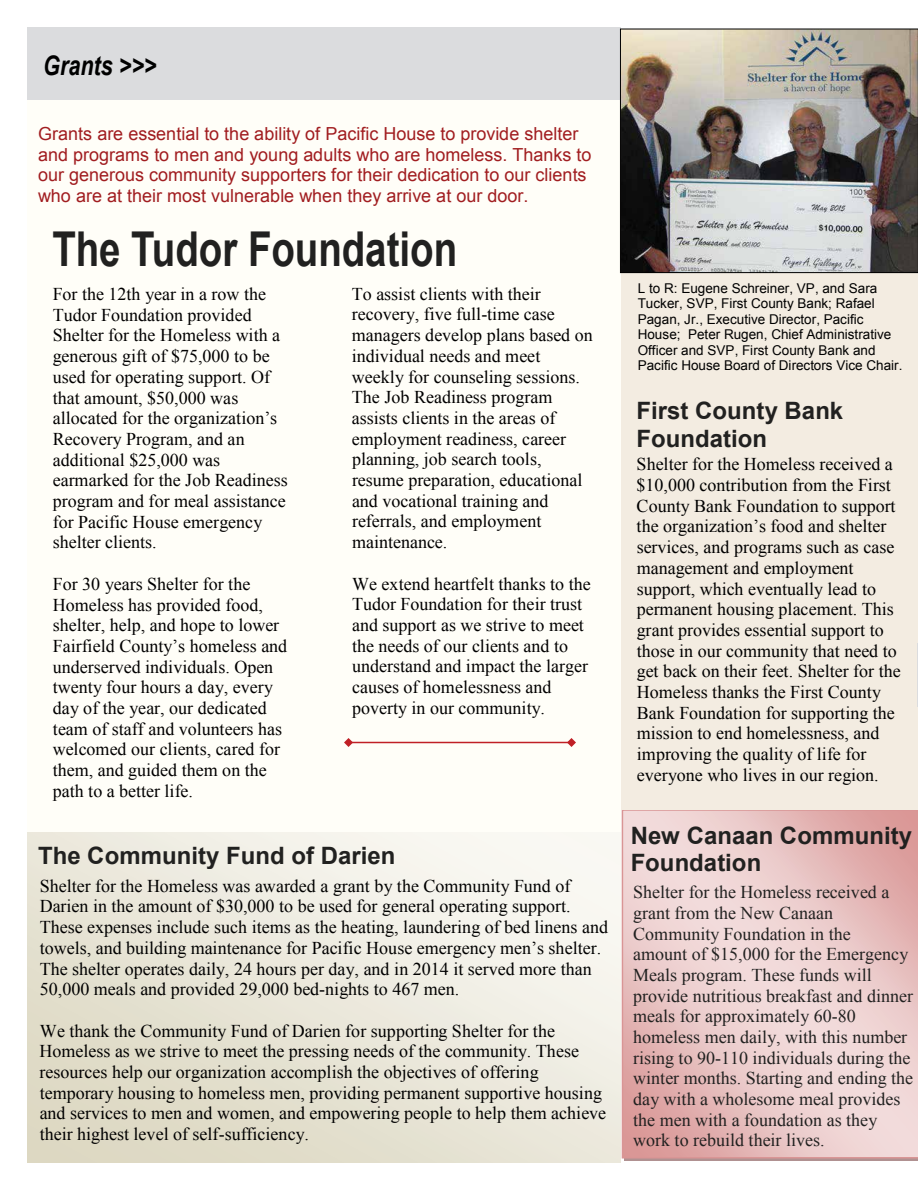
<style>
.page{position:relative;width:918px;height:1188px;background:#fff}
.page>*{position:absolute;margin:0;border:0;box-sizing:border-box;transform-origin:0 0}
.t1{font:700 48px "Arial";color:#212120;scale:.8 1}
.t2{font:italic 700 27px "Arial";color:#000;scale:.8 1}
.t3{font:700 24px/27.6px "Arial";color:#212120}
.t4{font:18px/20.7px "Times New Roman";color:#000}
.t5{font:18px/20.7px "Times New Roman";color:#212120}
.t6{font:18px/20.7px "Arial";letter-spacing:.005em;color:#a11d20}
.t7{font:13.5px/15.5px "Arial";letter-spacing:.005em;color:#000}
</style>
<div class="page">
<div style="left:27px;top:99px;width:594px;height:738px;background:#fffef8"></div>
<div style="left:27px;top:27px;width:594px;height:72px;background:#dbdcde"></div>
<svg style="left:622px;top:810px;width:295px;height:349px"></svg>
<div style="left:621px;top:271px;width:297px;height:539px;background:#f3ece1"></div>
<svg style="left:27px;top:832px;width:594px;height:330px"></svg>
<hr style="left:349px;top:742px;width:223px;height:1px;background:#c02026">
<svg style="left:567px;top:738px;width:9px;height:9px"></svg>
<svg style="left:344px;top:738px;width:9px;height:9px"></svg>
<img style="left:622px;top:31px;width:294px;height:240px">
<div style="left:620px;top:29px;width:298px;height:244px;border:1px solid #000"></div>
<hr style="left:917px;top:706px;width:1px;height:455px;background:#cee1f1">
<hr style="left:917px;top:643px;width:1px;height:63px;background:#dbdcde">
<h2 class="t2" style="left:43px;top:47px;width:143px">Grants &gt;&gt;&gt;</h2>
<p class="t6" style="left:38px;top:123px;width:555px">Grants are essential to the ability of Pacific House to provide shelter and programs to men and young adults who are homeless. Thanks to our generous community supporters for their dedication to our clients who are at their most vulnerable when they arrive at our door.</p>
<h1 class="t1" style="left:52px;top:218px;width:508px">The Tudor Foundation</h1>
<p class="t4" style="left:53px;top:284px;width:237px">For the 12th year in a row the<br>Tudor Foundation provided<br>Shelter for the Homeless with a generous gift of $75,000 to be used for operating support. Of that amount, $50,000 was allocated for the organization’s<br>Recovery Program, and an additional $25,000 was earmarked for the Job Readiness program and for meal assistance for Pacific House emergency shelter clients.</p>
<p class="t4" style="left:53px;top:573px;width:236px">For 30 years Shelter for the<br>Homeless has provided food, shelter, help, and hope to lower<br>Fairfield County’s homeless and underserved individuals. Open twenty four hours a day, every day of the year, our dedicated team of staff and volunteers has welcomed our clients, cared for them, and guided them on the path to a better life.</p>
<p class="t4" style="left:352px;top:283px;width:242px">To assist clients with their recovery, five full-time case managers develop plans based on individual needs and meet weekly for counseling sessions.<br>The Job Readiness program assists clients in the areas of employment readiness, career planning, job search tools, resume preparation, educational and vocational training and referrals, and employment maintenance.</p>
<p class="t4" style="left:352px;top:573px;width:240px">We extend heartfelt thanks to the<br>Tudor Foundation for their trust and support as we strive to meet the needs of our clients and to understand and impact the larger causes of homelessness and poverty in our community.</p>
<h3 class="t3" style="left:38px;top:843px;width:359px">The Community Fund of Darien</h3>
<p class="t4" style="left:40px;top:875px;width:570px">Shelter for the Homeless was awarded a grant by the Community Fund of Darien in the amount of $30,000 to be used for general operating support.<br>These expenses include such items as the heating, laundering of bed linens and towels, and building maintenance for Pacific House emergency men’s shelter.<br>The shelter operates daily, 24 hours per day, and in 2014 it served more than 50,000 meals and provided 29,000 bed-nights to 467 men.</p>
<p class="t4" style="left:40px;top:1020px;width:568px">We thank the Community Fund of Darien for supporting Shelter for the Homeless as we strive to meet the pressing needs of the community. These resources help our organization accomplish the objectives of offering temporary housing to homeless men, providing permanent supportive housing and services to men and women, and empowering people to help them achieve their highest level of self-sufficiency.</p>
<p class="t7" style="left:638px;top:280px;width:266px">L to R: Eugene Schreiner, VP, and Sara Tucker, SVP, First County Bank; Rafael Pagan, Jr., Executive Director, Pacific House; Peter Rugen, Chief Administrative Officer and SVP, First County Bank and Pacific House Board of Directors Vice Chair.</p>
<h3 class="t3" style="left:637px;top:398px;width:208px">First County Bank<br>Foundation</h3>
<p class="t4" style="left:637px;top:454px;width:266px">Shelter for the Homeless received a $10,000 contribution from the First County Bank Foundation to support the organization’s food and shelter services, and programs such as case management and employment support, which eventually lead to permanent housing placement. This grant provides essential support to those in our community that need to get back on their feet. Shelter for the Homeless thanks the First County Bank Foundation for supporting the mission to end homelessness, and improving the quality of life for everyone who lives in our region.</p>
<h3 class="t3" style="left:631px;top:822px;width:283px">New Canaan Community<br>Foundation</h3>
<p class="t5" style="left:633px;top:882px;width:281px">Shelter for the Homeless received a grant from the New Canaan Community Foundation in the<br>amount of $15,000 for the Emergency Meals program. These funds will provide nutritious breakfast and dinner meals for approximately 60-80 homeless men daily, with this number rising to 90-110 individuals during the winter months. Starting and ending the day with a wholesome meal provides the men with a foundation as they work to rebuild their lives.</p>
</div>
